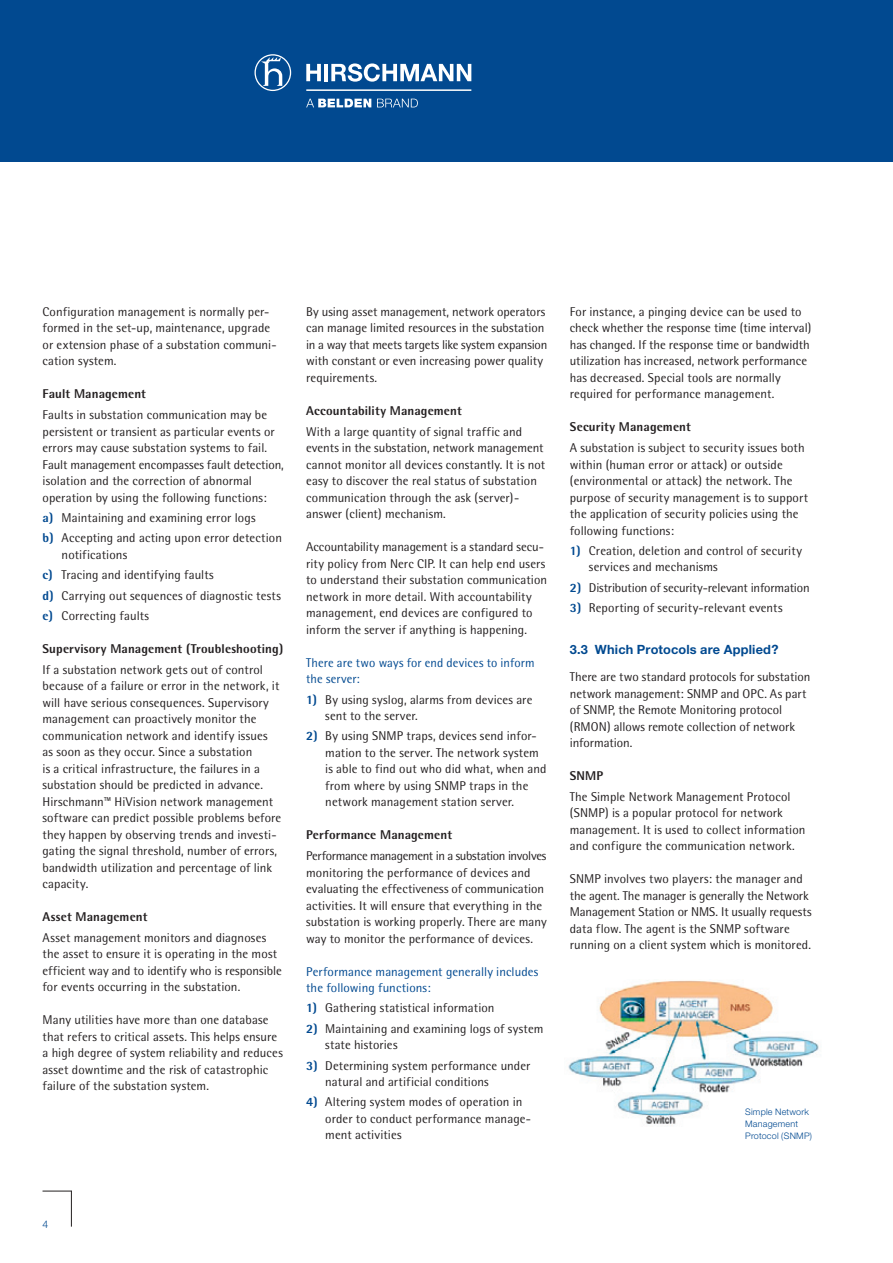
<style>
.page{position:relative;width:893px;height:1263px;background:#fff}
.page>*{position:absolute;margin:0;border:0;box-sizing:border-box;transform-origin:0 0}
.t1{font:12.75px/16.5px "Rotis Semi Sans";letter-spacing:.005em;color:#231f20}
.t2{font:800 12.75px "Rotis Semi Sans";letter-spacing:.01em;color:#231f20}
.t3{font:12.75px/16.5px "Rotis Semi Sans";letter-spacing:.01em;color:#014990}
.t4{font:12.75px "Rotis Semi Sans";letter-spacing:-.015em;color:#231f20}
.t5{font:700 12.75px "Helvetica Neue";letter-spacing:.015em;color:#014990}
.t6{font:300 10.5px "Helvetica Neue";color:#014990}
.t7{font:300 9px/12px "Helvetica Neue";letter-spacing:.025em;color:#014990}
.s1{font-weight:800;color:#014990}
</style>
<div class="page">
<div style="left:0;top:0;width:893px;height:162px;background:#014990"></div>
<hr style="left:71px;top:1191px;width:1px;height:35px;background:#231f20">
<svg style="left:43px;top:1191px;width:29px;height:1px"></svg>
<svg style="left:306px;top:99px;width:65px;height:8px"></svg>
<svg style="left:377px;top:99px;width:41px;height:8px"></svg>
<svg style="left:254px;top:54px;width:37px;height:37px"></svg>
<hr style="left:306px;top:89px;width:165px;height:2px;background:#fff">
<hr style="left:324px;top:64px;width:4px;height:17px;background:#fff">
<svg style="left:306px;top:64px;width:15px;height:17px"></svg>
<svg style="left:331px;top:63px;width:140px;height:19px"></svg>
<img style="left:568px;top:980px;width:251px;height:146px">
<p class="t1" style="left:43px;top:303px;width:236px">Configuration management is normally per&shy;formed in the set-up, maintenance, upgrade or extension phase of a substation communi&shy;cation system.</p>
<p class="t2" style="left:43px;top:386px;width:105px">Fault Management</p>
<p class="t1" style="left:43px;top:406px;width:243px">Faults in substation communication may be persistent or transient as particular events or errors may cause substation systems to fail.<br>Fault management encompasses fault detection, isolation and the correction of abnormal operation by using the following functions:</p>
<p class="t1" style="left:43px;top:507px;width:241px;line-height:20.2px"><span class="s1">a)</span> Maintaining and examining error logs<br><span class="s1">b)</span> Accepting and acting upon error detection</p>
<p class="t1" style="left:43px;top:544px;width:240px;line-height:20.2px;text-indent:19px">notifications<br><span class="s1">c)</span> Tracing and identifying faults<br><span class="s1">d)</span> Carrying out sequences of diagnostic tests <span class="s1">e)</span> Correcting faults</p>
<p class="t2" style="left:43px;top:640px;width:242px">Supervisory Management (Troubleshooting)</p>
<p class="t1" style="left:43px;top:661px;width:240px">If a substation network gets out of control because of a failure or error in the network, it will have serious consequences. Supervisory management can proactively monitor the communication network and identify issues as soon as they occur. Since a substation<br>is a critical infrastructure, the failures in a substation should be predicted in advance.<br>Hirschmann™ HiVision network management software can predict possible problems before they happen by observing trends and investi&shy;gating the signal threshold, number of errors, bandwidth utilization and percentage of link capacity.</p>
<p class="t2" style="left:43px;top:909px;width:107px">Asset Management</p>
<p class="t1" style="left:43px;top:929px;width:241px">Asset management monitors and diagnoses the asset to ensure it is operating in the most efficient way and to identify who is responsible for events occurring in the substation.</p>
<p class="t1" style="left:43px;top:1012px;width:242px">Many utilities have more than one database that refers to critical assets. This helps ensure a high degree of system reliability and reduces asset downtime and the risk of catastrophic failure of the substation system.</p>
<p class="t1" style="left:306px;top:303px;width:243px">By using asset management, network operators can manage limited resources in the substation in a way that meets targets like system expansion with constant or even increasing power quality requirements.</p>
<p class="t2" style="left:306px;top:402px;width:157px">Accountability Management</p>
<p class="t1" style="left:306px;top:423px;width:241px">With a large quantity of signal traffic and events in the substation, network management cannot monitor all devices constantly. It is not easy to discover the real status of substation communication through the ask (server)- answer (client) mechanism.</p>
<p class="t1" style="left:306px;top:538px;width:243px">Accountability management is a standard secu&shy;rity policy from Nerc CIP. It can help end users to understand their substation communication network in more detail. With accountability management, end devices are configured to inform the server if anything is happening.</p>
<p class="t3" style="left:306px;top:654px;width:230px">There are two ways for end devices to inform the server:</p>
<p class="t1" style="left:325px;top:691px;width:209px;text-indent:-19px"><span class="s1">1)</span> By using syslog, alarms from devices are sent to the server.</p>
<p class="t1" style="left:325px;top:728px;width:223px;text-indent:-19px"><span class="s1">2)</span> By using SNMP traps, devices send infor&shy;mation to the server. The network system is able to find out who did what, when and from where by using SNMP traps in the network management station server.</p>
<p class="t2" style="left:306px;top:827px;width:147px">Performance Management</p>
<p class="t1" style="left:306px;top:847px;width:242px">Performance management in a substation involves monitoring the performance of devices and evaluating the effectiveness of communication activities. It will ensure that everything in the substation is working properly. There are many way to monitor the performance of devices.</p>
<p class="t3" style="left:306px;top:963px;width:234px">Performance management generally includes the following functions:</p>
<p class="t1" style="left:306px;top:1000px;width:190px"><span class="s1">1)</span> Gathering statistical information</p>
<p class="t1" style="left:325px;top:1020px;width:220px;text-indent:-19px"><span class="s1">2)</span> Maintaining and examining logs of system state histories</p>
<p class="t1" style="left:325px;top:1057px;width:207px;text-indent:-19px"><span class="s1">3)</span> Determining system performance under natural and artificial conditions</p>
<p class="t1" style="left:325px;top:1094px;width:207px;text-indent:-19px"><span class="s1">4)</span> Altering system modes of operation in order to conduct performance manage&shy;ment activities</p>
<p class="t1" style="left:570px;top:303px;width:243px">For instance, a pinging device can be used to check whether the response time (time interval) has changed. If the response time or bandwidth utilization has increased, network performance has decreased. Special tools are normally required for performance management.</p>
<p class="t2" style="left:570px;top:419px;width:123px">Security Management</p>
<p class="t1" style="left:570px;top:439px;width:240px">A substation is subject to security issues both within (human error or attack) or outside (environmental or attack) the network. The purpose of security management is to support the application of security policies using the following functions:</p>
<p class="t1" style="left:589px;top:542px;width:215px;text-indent:-19px"><span class="s1">1)</span> Creation, deletion and control of security services and mechanisms</p>
<p class="t4" style="left:570px;top:580px;width:241px"><span class="s1">2)</span> Distribution of security-relevant information</p>
<p class="t1" style="left:570px;top:599px;width:214px"><span class="s1">3)</span> Reporting of security-relevant events</p>
<p class="t5" style="left:570px;top:642px;width:210px">3.3 Which Protocols are Applied?</p>
<p class="t1" style="left:570px;top:668px;width:242px">There are two standard protocols for substation network management: SNMP and OPC. As part of SNMP, the Remote Monitoring protocol (RMON) allows remote collection of network information.</p>
<p class="t2" style="left:570px;top:768px;width:35px">SNMP</p>
<p class="t1" style="left:570px;top:788px;width:237px">The Simple Network Management Protocol (SNMP) is a popular protocol for network management. It is used to collect information and configure the communication network.</p>
<p class="t1" style="left:570px;top:871px;width:243px">SNMP involves two players: the manager and the agent. The manager is generally the Network Management Station or NMS. It usually requests data flow. The agent is the SNMP software running on a client system which is monitored.</p>
<p class="t7" style="left:745px;top:1106px;width:68px">Simple Network<br>Management<br>Protocol (SNMP)</p>
<p class="t6" style="left:43px;top:1217px;width:7px">4</p>
</div>
